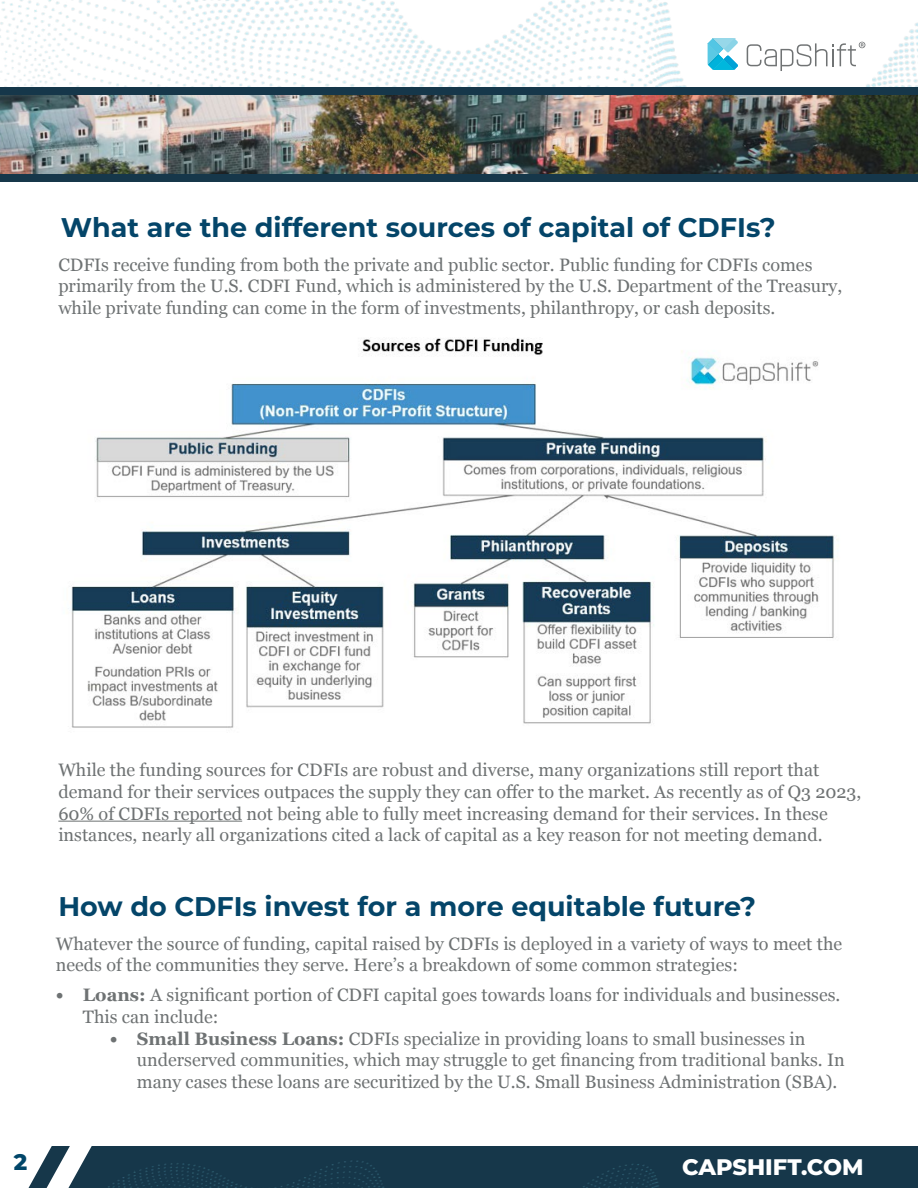
<style>
.page{position:relative;width:918px;height:1188px;background:#fff}
.page>*{position:absolute;margin:0;border:0;box-sizing:border-box;transform-origin:0 0}
.t1{font:700 27px "Montserrat";color:#044569}
.t2{font:800 22.5px "Montserrat";color:#fff}
.t3{font:800 22.5px "Montserrat";color:#014669}
.t4{font:18px/21.6px "Georgia";color:#6e7273}
.s1{font-weight:700}
</style>
<div class="page">
<img style="left:0;top:0;width:918px;height:88px">
<div style="left:0;top:1146px;width:918px;height:42px;background:#16374a"></div>
<svg style="left:708px;top:38px;width:30px;height:33px"></svg>
<svg style="left:747px;top:42px;width:118px;height:29px"></svg>
<img style="left:0;top:95px;width:918px;height:80px">
<div style="left:0;top:88px;width:918px;height:7px;background:#16374a"></div>
<div style="left:0;top:175px;width:918px;height:7px;background:#16374a"></div>
<img style="left:0;top:1146px;width:659px;height:42px">
<hr style="left:58px;top:821px;width:184px;height:1px;background:#6e7273">
<img style="left:71px;top:337px;width:767px;height:391px">
<h1 class="t1" style="left:61px;top:208px;width:717px">What are the different sources of capital of CDFIs?</h1>
<p class="t4" style="left:58px;top:253px;width:785px">CDFIs receive funding from both the private and public sector. Public funding for CDFIs comes primarily from the U.S. CDFI Fund, which is administered by the U.S. Department of the Treasury, while private funding can come in the form of investments, philanthropy, or cash deposits.</p>
<p class="t4" style="left:58px;top:759px;width:804px">While the funding sources for CDFIs are robust and diverse, many organizations still report that demand for their services outpaces the supply they can offer to the market. As recently as of Q3 2023, 60% of CDFIs reported not being able to fully meet increasing demand for their services. In these instances, nearly all organizations cited a lack of capital as a key reason for not meeting demand.</p>
<h1 class="t1" style="left:58px;top:887px;width:699px">How do CDFIs invest for a more equitable future?</h1>
<p class="t4" style="left:56px;top:932px;width:788px">Whatever the source of funding, capital raised by CDFIs is deployed in a variety of ways to meet the needs of the communities they serve. Here’s a breakdown of some common strategies:</p>
<p class="t4" style="left:83px;top:984px;width:759px;text-indent:-27px"><span class="s1">• Loans:</span> A significant portion of CDFI capital goes towards loans for individuals and businesses.<br>This can include:</p>
<p class="t4" style="left:137px;top:1027px;width:709px;text-indent:-27px"><span class="s1">• Small Business Loans:</span> CDFIs specialize in providing loans to small businesses in underserved communities, which may struggle to get financing from traditional banks. In many cases these loans are securitized by the U.S. Small Business Administration (SBA).</p>
<p class="t3" style="left:14px;top:1145px;width:15px">2</p>
<p class="t2" style="left:682px;top:1150px;width:183px">CAPSHIFT.COM</p>
</div>
